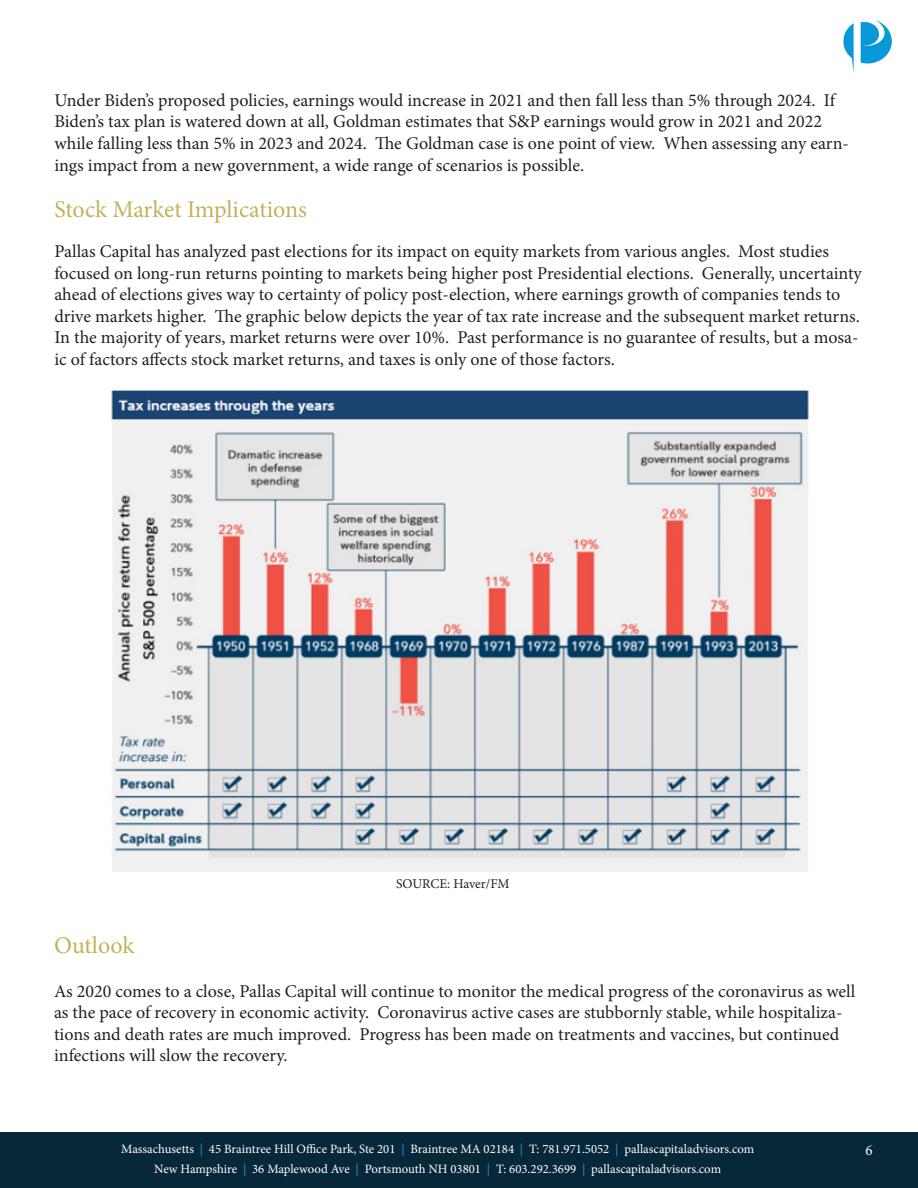
<style>
.page{position:relative;width:918px;height:1188px;background:#fff}
.page>*{position:absolute;margin:0;border:0;box-sizing:border-box;transform-origin:0 0}
.t1{font:24px "Minion Pro";letter-spacing:-.015em;color:#c2b259}
.t2{font:18px/21.6px "Minion Pro";color:#231f20}
.t3{font:15px "Minion Pro";color:#fff}
.t4{font:13.5px "Minion Pro";letter-spacing:-.005em;color:#231f20}
.t5{font:12.75px/20.9px "Minion Pro";color:#fff;text-align:center}
.s1{color:#179ad7}
</style>
<div class="page">
<div style="left:0;top:1132px;width:918px;height:56px;background:#072839"></div>
<img style="left:843px;top:20px;width:49px;height:53px">
<img style="left:111px;top:389px;width:698px;height:482px">
<p class="t2" style="left:54px;top:91px;width:796px">Under Biden’s proposed policies, earnings would increase in 2021 and then fall less than 5% through 2024. If Biden’s tax plan is watered down at all, Goldman estimates that S&amp;P earnings would grow in 2021 and 2022 while falling less than 5% in 2023 and 2024. The Goldman case is one point of view. When assessing any earn&shy;ings impact from a new government, a wide range of scenarios is possible.</p>
<h1 class="t1" style="left:54px;top:199px;width:254px">Stock Market Implications</h1>
<p class="t2" style="left:54px;top:242px;width:809px">Pallas Capital has analyzed past elections for its impact on equity markets from various angles. Most studies focused on long-run returns pointing to markets being higher post Presidential elections. Generally, uncertainty ahead of elections gives way to certainty of policy post-election, where earnings growth of companies tends to drive markets higher. The graphic below depicts the year of tax rate increase and the subsequent market returns.<br>In the majority of years, market returns were over 10%. Past performance is no guarantee of results, but a mosa&shy;ic of factors affects stock market returns, and taxes is only one of those factors.</p>
<p class="t4" style="left:396px;top:878px;width:115px">SOURCE: Haver/FM</p>
<h1 class="t1" style="left:54px;top:935px;width:82px">Outlook</h1>
<p class="t2" style="left:54px;top:981px;width:803px">As 2020 comes to a close, Pallas Capital will continue to monitor the medical progress of the coronavirus as well as the pace of recovery in economic activity. Coronavirus active cases are stubbornly stable, while hospitaliza&shy;tions and death rates are much improved. Progress has been made on treatments and vaccines, but continued infections will slow the recovery.</p>
<p class="t5" style="left:121px;top:1139px;width:635px">Massachusetts <span class="s1">|</span> 45 Braintree Hill Office Park, Ste 201 <span class="s1">|</span> Braintree MA 02184 <span class="s1">|</span> T: 781.971.5052 <span class="s1">|</span> pallascapitaladvisors.com<br>New Hampshire <span class="s1">|</span> 36 Maplewood Ave <span class="s1">|</span> Portsmouth NH 03801 <span class="s1">|</span> T: 603.292.3699 <span class="s1">|</span> pallascapitaladvisors.com</p>
<p class="t3" style="left:866px;top:1144px;width:9px">6</p>
</div>
